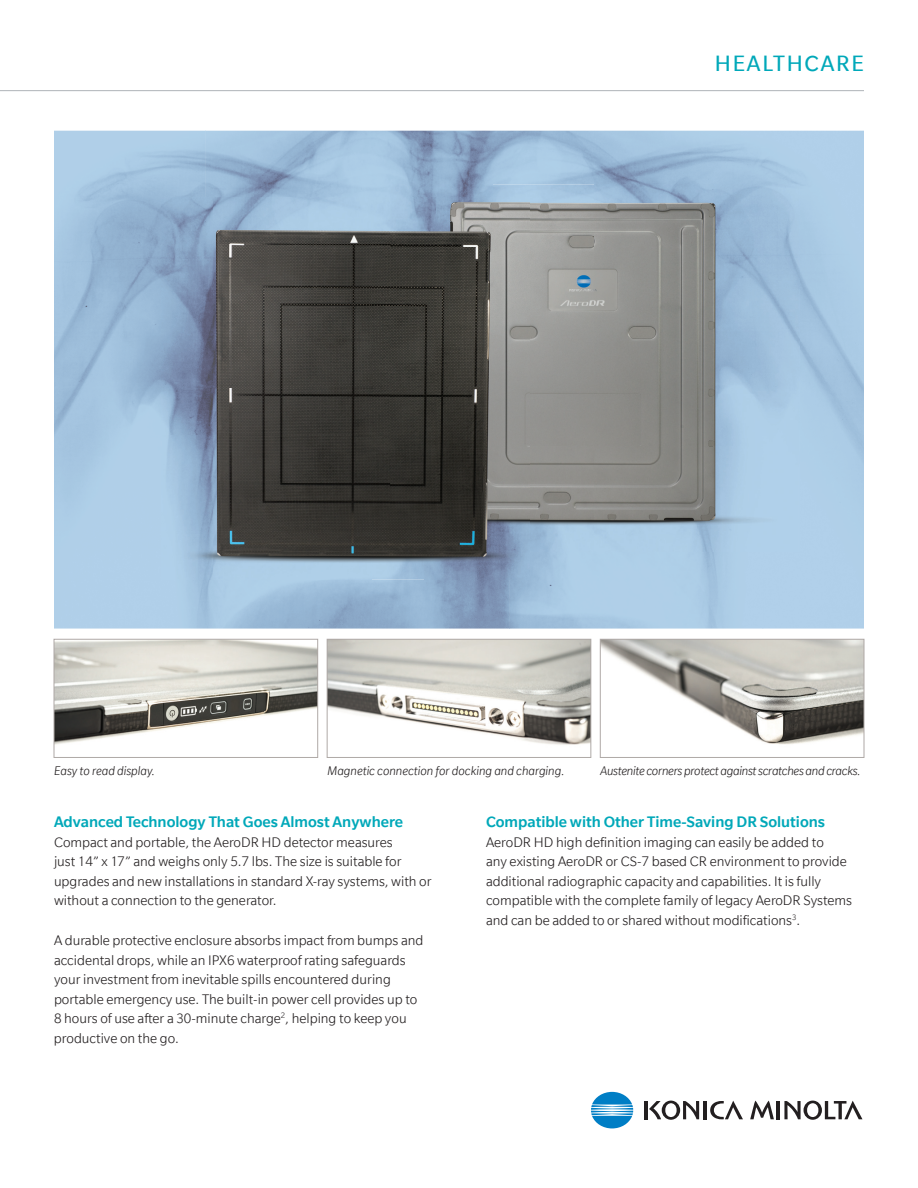
<style>
.page{position:relative;width:918px;height:1188px;background:#fff}
.page>*{position:absolute;margin:0;border:0;box-sizing:border-box;transform-origin:0 0}
.t1{font:24px "Slate";letter-spacing:.075em;color:#00a8b9}
.t2{font:500 16.5px "Slate";color:#00a8b9}
.t3{font:300 15px/19.5px "Slate";color:#231f20}
.t4{font:italic 300 13.5px "Slate";color:#231f20}
.t5{font:italic 300 13.5px "Slate";letter-spacing:-.02em;color:#231f20}
</style>
<div class="page">
<hr style="left:0;top:90px;width:864px;height:1px;background:#aeb3b8">
<hr style="left:644px;top:1101px;width:4px;height:18px;background:#231f20">
<hr style="left:704px;top:1101px;width:3px;height:18px;background:#231f20">
<hr style="left:777px;top:1101px;width:3px;height:18px;background:#231f20">
<svg style="left:710px;top:1101px;width:33px;height:18px"></svg>
<svg style="left:649px;top:1101px;width:50px;height:19px"></svg>
<svg style="left:784px;top:1101px;width:78px;height:19px"></svg>
<svg style="left:750px;top:1101px;width:24px;height:18px"></svg>
<svg style="left:591px;top:1092px;width:42px;height:36px"></svg>
<img style="left:54px;top:131px;width:151px;height:448px">
<img style="left:205px;top:131px;width:659px;height:99px">
<img style="left:510px;top:552px;width:253px;height:77px">
<img style="left:391px;top:184px;width:102px;height:13px">
<img style="left:493px;top:184px;width:306px;height:53px">
<img style="left:530px;top:237px;width:269px;height:315px">
<img style="left:161px;top:197px;width:230px;height:335px">
<img style="left:161px;top:532px;width:264px;height:47px">
<img style="left:425px;top:552px;width:105px;height:27px">
<img style="left:391px;top:197px;width:139px;height:355px">
<img style="left:56px;top:641px;width:260px;height:104px">
<div style="left:54px;top:639px;width:264px;height:119px;border:1px solid #afa9a6"></div>
<img style="left:329px;top:641px;width:260px;height:104px">
<div style="left:327px;top:639px;width:264px;height:119px;border:1px solid #afa9a6"></div>
<img style="left:602px;top:641px;width:260px;height:104px">
<div style="left:600px;top:639px;width:264px;height:119px;border:1px solid #afa9a6"></div>
<h1 class="t1" style="left:715px;top:51px;width:151px">HEALTHCARE</h1>
<p class="t4" style="left:54px;top:764px;width:102px">Easy to read display.</p>
<p class="t4" style="left:327px;top:764px;width:239px">Magnetic connection for docking and charging.</p>
<p class="t5" style="left:600px;top:764px;width:262px">Austenite corners protect against scratches and cracks.</p>
<p class="t2" style="left:54px;top:814px;width:351px">Advanced Technology That Goes Almost Anywhere</p>
<p class="t3" style="left:54px;top:832px;width:379px">Compact and portable, the AeroDR HD detector measures<br>just 14” x 17” and weighs only 5.7 lbs. The size is suitable for upgrades and new installations in standard X-ray systems, with or without a connection to the generator.</p>
<p class="t3" style="left:54px;top:931px;width:371px">A durable protective enclosure absorbs impact from bumps and accidental drops, while an IPX6 waterproof rating safeguards your investment from inevitable spills encountered during portable emergency use. The built-in power cell provides up to 8 hours of use after a 30-minute charge<sup>2</sup>, helping to keep you productive on the go.</p>
<p class="t2" style="left:486px;top:814px;width:341px">Compatible with Other Time-Saving DR Solutions</p>
<p class="t3" style="left:486px;top:832px;width:368px">AeroDR HD high definition imaging can easily be added to<br>any existing AeroDR or CS-7 based CR environment to provide additional radiographic capacity and capabilities. It is fully compatible with the complete family of legacy AeroDR Systems and can be added to or shared without modifications<sup>3</sup>.</p>
</div>
